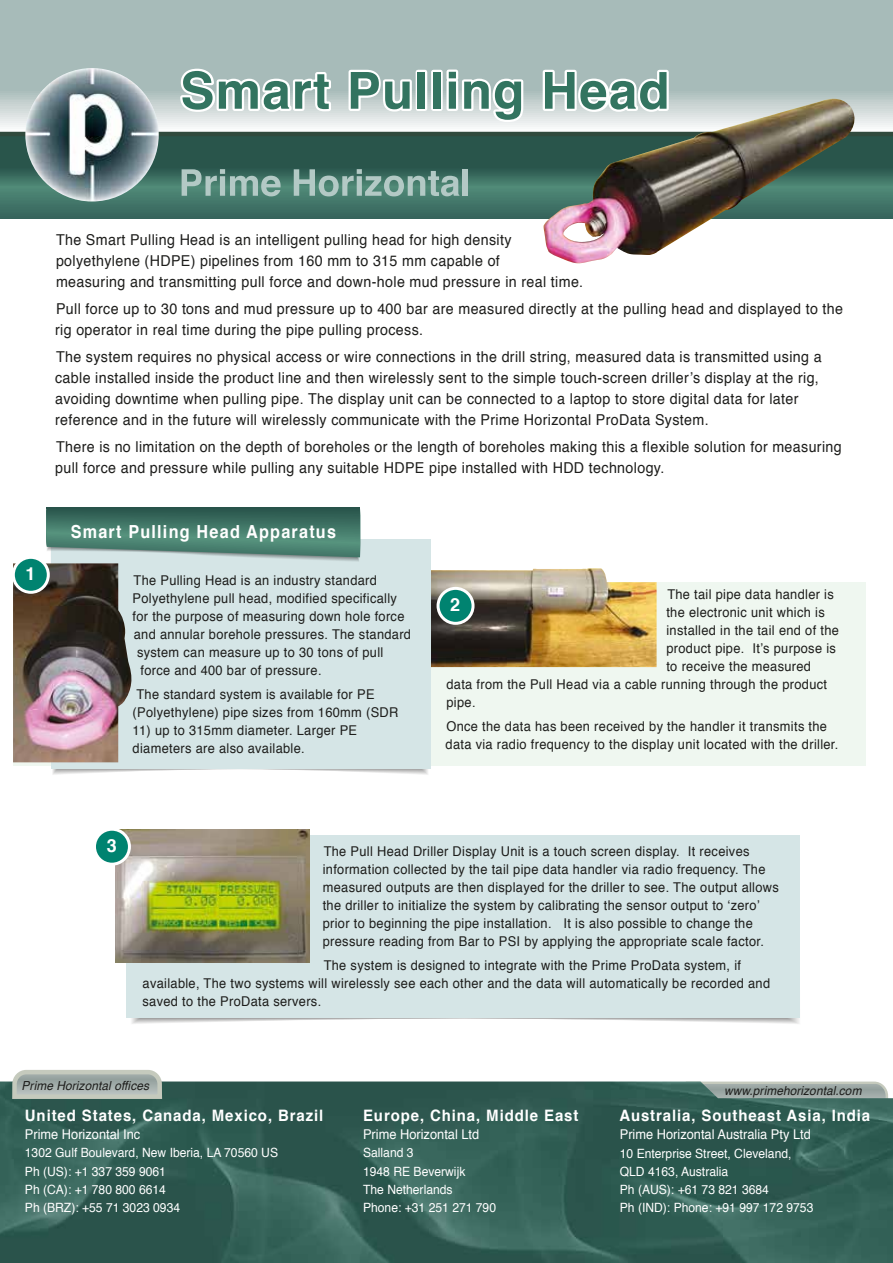
<style>
.page{position:relative;width:893px;height:1263px;background:#fff}
.page>*{position:absolute;margin:0;border:0;box-sizing:border-box;transform-origin:0 0}
.t1{font:700 51px "Helvetica";letter-spacing:.025em;color:#337460}
.t2{font:700 18px "Helvetica";letter-spacing:.075em;color:#fff;scale:.9 1}
.t3{font:700 18px "Helvetica";letter-spacing:.075em;color:#fff}
.t4{font:700 15.75px "Helvetica";letter-spacing:.06em;color:#fff;scale:.95 1}
.t5{font:15px/21px "Helvetica";letter-spacing:.025em;color:#1d1d1b;scale:.95 1}
.t6{font:13.5px/18px "Helvetica";letter-spacing:.025em;color:#1d1d1b;scale:.95 1}
.t7{font:13.5px "Helvetica";color:#fff;scale:.95 1}
.t8{font:12.75px/18.3px "Helvetica";color:#fff;scale:.95 1}
.t9{font:italic 12.45px "Helvetica";letter-spacing:.01em;color:#1d1d1b;scale:.95 1}
</style>
<div class="page">
<div style="left:13px;top:582px;width:853px;height:184px;background:#eff7f0"></div>
<img style="left:430px;top:568px;width:227px;height:99px">
<div style="left:51px;top:539px;width:379px;height:229px;background:#d5e5e6"></div>
<img style="left:13px;top:563px;width:119px;height:199px">
<svg style="left:46px;top:507px;width:314px;height:55px;background:#5b897d"></svg>
<hr style="left:47px;top:507px;width:313px;height:2px;background:#28534a">
<div style="left:0;top:0;width:893px;height:90px;background:#a7bbb9"></div>
<div style="left:0;top:168px;width:893px;height:51px;background:#35625b"></div>
<div style="left:0;top:168px;width:893px;height:48px;background:#38665e"></div>
<div style="left:0;top:167px;width:893px;height:46px;background:#3a6a60"></div>
<div style="left:0;top:167px;width:893px;height:43px;background:#3d6e63"></div>
<div style="left:0;top:166px;width:893px;height:38px;background:#427569"></div>
<div style="left:0;top:166px;width:893px;height:35px;background:#44796b"></div>
<div style="left:0;top:166px;width:893px;height:32px;background:#477d6e"></div>
<svg style="left:0;top:165px;width:893px;height:24px"></svg>
<div style="left:0;top:136px;width:893px;height:32px;background:#29554b"></div>
<svg style="left:182px;top:169px;width:99px;height:27px"></svg>
<svg style="left:294px;top:169px;width:165px;height:27px"></svg>
<div style="left:463px;top:169px;width:5px;height:27px;background:#b3c9c5"></div>
<hr style="left:0;top:132px;width:893px;height:4px;background:#304a3d">
<svg style="left:178px;top:68px;width:155px;height:47px"></svg>
<svg style="left:346px;top:69px;width:68px;height:45px"></svg>
<div style="left:416px;top:70px;width:11px;height:41px;border:4px solid #fff"></div>
<div style="left:431px;top:70px;width:12px;height:41px;border:4px solid #fff"></div>
<svg style="left:444px;top:69px;width:83px;height:56px"></svg>
<svg style="left:540px;top:69px;width:131px;height:46px"></svg>
<img style="left:25px;top:68px;width:134px;height:133px;border-radius:67px">
<img style="left:543px;top:99px;width:317px;height:164px">
<div style="left:13px;top:557px;width:35px;height:35px;background:#008370;border-radius:50%"></div>
<div style="left:12px;top:556px;width:38px;height:38px;border:3px solid #fff;border-radius:50%"></div>
<div style="left:438px;top:588px;width:35px;height:35px;background:#008370;border-radius:50%"></div>
<div style="left:437px;top:587px;width:37px;height:38px;border:3px solid #fff;border-radius:50%"></div>
<div style="left:127px;top:835px;width:673px;height:182px;background:#d5e5e6"></div>
<img style="left:115px;top:829px;width:194px;height:133px">
<div style="left:94px;top:829px;width:35px;height:35px;background:#008370;border-radius:50%"></div>
<div style="left:93px;top:828px;width:38px;height:38px;border:3px solid #fff;border-radius:50%"></div>
<img style="left:0;top:1081px;width:893px;height:182px">
<svg style="left:10px;top:1070px;width:154px;height:31px;background:#a6b2ab"></svg>
<h1 class="t1" style="left:180px;top:50px;width:491px">Smart Pulling Head</h1>
<p class="t5" style="left:56px;top:229px;width:556px">The Smart Pulling Head is an intelligent pulling head for high density polyethylene (HDPE) pipelines from 160 mm to 315 mm capable of<br>measuring and transmitting pull force and down-hole mud pressure in real time.</p>
<p class="t5" style="left:55px;top:298px;width:831px">Pull force up to 30 tons and mud pressure up to 400 bar are measured directly at the pulling head and displayed to the rig operator in real time during the pipe pulling process.</p>
<p class="t5" style="left:55px;top:346px;width:808px">The system requires no physical access or wire connections in the drill string, measured data is transmitted using a cable installed inside the product line and then wirelessly sent to the simple touch-screen driller’s display at the rig, avoiding downtime when pulling pipe. The display unit can be connected to a laptop to store digital data for later reference and in the future will wirelessly communicate with the Prime Horizontal ProData System.</p>
<p class="t5" style="left:55px;top:436px;width:830px">There is no limitation on the depth of boreholes or the length of boreholes making this a flexible solution for measuring pull force and pressure while pulling any suitable HDPE pipe installed with HDD technology.</p>
<h2 class="t3" style="left:26px;top:560px;width:12px">1</h2>
<h2 class="t2" style="left:71px;top:517px;width:296px">Smart Pulling Head Apparatus</h2>
<p class="t6" style="left:134px;top:571px;width:258px">The Pulling Head is an industry standard</p>
<p class="t6" style="left:133px;top:589px;width:280px">Polyethylene pull head, modified specifically</p>
<p class="t6" style="left:133px;top:607px;width:288px">for the purpose of measuring down hole force</p>
<p class="t6" style="left:134px;top:625px;width:293px">and annular borehole pressures. The standard</p>
<p class="t6" style="left:137px;top:643px;width:261px">system can measure up to 30 tons of pull</p>
<p class="t6" style="left:140px;top:661px;width:192px">force and 400 bar of pressure.</p>
<p class="t6" style="left:133px;top:685px;width:281px">The standard system is available for PE (Polyethylene) pipe sizes from 160mm (SDR</p>
<p class="t6" style="left:133px;top:721px;width:238px">11) up to 315mm diameter. Larger PE diameters are also available.</p>
<p class="t6" style="left:667px;top:585px;width:177px">The tail pipe data handler is</p>
<p class="t6" style="left:666px;top:603px;width:168px">the electronic unit which is</p>
<p class="t6" style="left:666px;top:621px;width:183px">installed in the tail end of the</p>
<p class="t6" style="left:666px;top:639px;width:180px">product pipe. It’s purpose is</p>
<p class="t6" style="left:666px;top:657px;width:154px">to receive the measured</p>
<p class="t6" style="left:446px;top:675px;width:402px">data from the Pull Head via a cable running through the product</p>
<p class="t6" style="left:446px;top:693px;width:32px">pipe.</p>
<p class="t6" style="left:446px;top:717px;width:415px">Once the data has been received by the handler it transmits the data via radio frequency to the display unit located with the driller.</p>
<h2 class="t3" style="left:450px;top:591px;width:12px">2</h2>
<h2 class="t3" style="left:107px;top:831px;width:12px">3</h2>
<p class="t6" style="left:323px;top:842px;width:482px">The Pull Head Driller Display Unit is a touch screen display. It receives information collected by the tail pipe data handler via radio frequency. The measured outputs are then displayed for the driller to see. The output allows the driller to initialize the system by calibrating the sensor output to ‘zero’ prior to beginning the pipe installation. It is also possible to change the pressure reading from Bar to PSI by applying the appropriate scale factor.</p>
<p class="t6" style="left:143px;top:956px;width:662px;text-indent:181px">The system is designed to integrate with the Prime ProData system, if available, The two systems will wirelessly see each other and the data will automatically be recorded and saved to the ProData servers.</p>
<p class="t9" style="left:22px;top:1076px;width:136px">Prime Horizontal offices</p>
<p class="t4" style="left:25px;top:1102px;width:316px">United States, Canada, Mexico, Brazil</p>
<p class="t7" style="left:25px;top:1124px;width:123px">Prime Horizontal Inc</p>
<p class="t8" style="left:25px;top:1144px;width:268px">1302 Gulf Boulevard, New Iberia, LA 70560 US<br>Ph (US): +1 337 359 9061<br>Ph (CA): +1 780 800 6614<br>Ph (BRZ): +55 71 3023 0934</p>
<p class="t4" style="left:363px;top:1102px;width:228px">Europe, China, Middle East</p>
<p class="t7" style="left:363px;top:1124px;width:124px">Prime Horizontal Ltd</p>
<p class="t8" style="left:363px;top:1144px;width:142px">Salland 3<br>1948 RE Beverwijk<br>The Netherlands<br>Phone: +31 251 271 790</p>
<p class="t9" style="left:724px;top:1080px;width:146px">www.primehorizontal.com</p>
<p class="t4" style="left:619px;top:1103px;width:266px">Australia, Southeast Asia, India</p>
<p class="t7" style="left:620px;top:1124px;width:203px">Prime Horizontal Australia Pty Ltd</p>
<p class="t8" style="left:620px;top:1144px;width:205px">10 Enterprise Street, Cleveland,<br>QLD 4163, Australia<br>Ph (AUS): +61 73 821 3684<br>Ph (IND): Phone: +91 997 172 9753</p>
</div>
